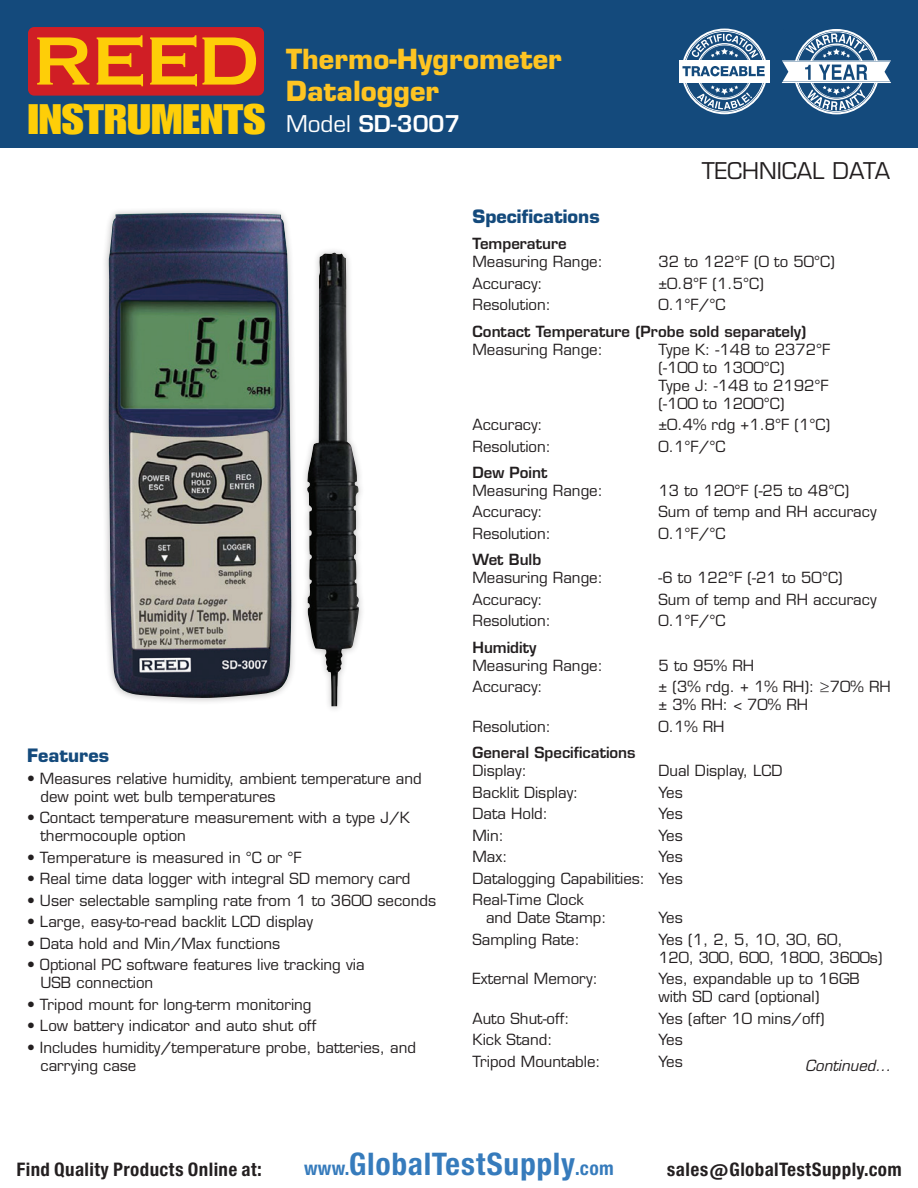
<style>
.page{position:relative;width:918px;height:1188px;background:#fff}
.page>*{position:absolute;margin:0;border:0;box-sizing:border-box;transform-origin:0 0}
.t1{font:41.7px "Impact LT Std";color:#fece08;scale:1.19 1}
.t2{font:29.7px "Europa Gro Nr 2 SBOP Bol Con";letter-spacing:.02em;color:#367bbc}
.t3{font:700 27px/32.4px "Eurostile LT Std";color:#fec422}
.t4{font:22.5px "Eurostile LT Std";color:#231f20}
.t5{font:600 22.5px "Eurostile LT Std";color:#fff}
.t6{font:700 18px "Eurostile LT Std";color:#144a7c}
.t7{font:17.85px "Europa Gro Nr 2 SBOP Bol Con";letter-spacing:.02em;color:#231f20}
.t8{font:15px/18px "Eurostile LT Std";color:#231f20}
.t9{font:600 15px "Eurostile LT Std";color:#231f20}
.t10{font:italic 15px "Eurostile LT Std";color:#231f20}
.s1{font-weight:400}
.s2{font-size:18.3px}
</style>
<div class="page">
<div style="left:0;top:0;width:918px;height:148px;background:#144a7c"></div>
<svg style="left:782px;top:29px;width:109px;height:85px"></svg>
<div style="left:28px;top:27px;width:236px;height:69px;background:#d01e25;border-radius:6px"></div>
<svg style="left:37px;top:37px;width:52px;height:48px"></svg>
<svg style="left:97px;top:35px;width:46px;height:51px"></svg>
<svg style="left:150px;top:35px;width:106px;height:51px"></svg>
<div style="left:102px;top:206px;width:264px;height:507px;background:#231f20;opacity:.3"></div>
<img style="left:108px;top:213px;width:251px;height:493px">
<svg style="left:683px;top:83px;width:83px;height:31px"></svg>
<div style="left:679px;top:62px;width:91px;height:19px;background:#fff"></div>
<hr style="left:679px;top:60px;width:91px;height:1px;background:#fff">
<hr style="left:679px;top:82px;width:91px;height:1px;background:#fff">
<svg style="left:682px;top:29px;width:84px;height:47px"></svg>
<h3 class="t3" style="left:286px;top:43px;width:277px">Thermo-Hygrometer<br>Datalogger</h3>
<h1 class="t1" style="left:28px;top:95px;width:201px">INSTRUMENTS</h1>
<h3 class="t5" style="left:286px;top:110px;width:176px"><span class="s1">Model</span> SD-3007</h3>
<h3 class="t4" style="left:702px;top:157px;width:190px">TECHNICAL DATA</h3>
<p class="t6" style="left:27px;top:744px;width:84px">Features</p>
<p class="t8" style="left:40px;top:769px;width:383px;text-indent:-14px">• Measures relative humidity, ambient temperature and dew point wet bulb temperatures</p>
<p class="t8" style="left:40px;top:809px;width:371px;text-indent:-14px">• Contact temperature measurement with a type J/K thermocouple option</p>
<p class="t8" style="left:27px;top:848px;width:276px">• Temperature is measured in °C or °F</p>
<p class="t8" style="left:27px;top:870px;width:385px">• Real time data logger with integral SD memory card</p>
<p class="t8" style="left:27px;top:891px;width:411px">• User selectable sampling rate from 1 to 3600 seconds</p>
<p class="t8" style="left:27px;top:913px;width:287px">• Large, easy-to-read backlit LCD display</p>
<p class="t8" style="left:27px;top:934px;width:255px">• Data hold and Min/Max functions</p>
<p class="t8" style="left:40px;top:956px;width:326px;text-indent:-14px">• Optional PC software features live tracking via<br>USB connection</p>
<p class="t8" style="left:27px;top:995px;width:286px">• Tripod mount for long-term monitoring</p>
<p class="t8" style="left:27px;top:1017px;width:291px">• Low battery indicator and auto shut off</p>
<p class="t8" style="left:40px;top:1038px;width:377px;text-indent:-14px">• Includes humidity/temperature probe, batteries, and carrying case</p>
<p class="t6" style="left:472px;top:205px;width:129px">Specifications</p>
<p class="t9" style="left:472px;top:234px;width:96px">Temperature</p>
<p class="t8" style="left:472px;top:253px;width:132px">Measuring Range:</p>
<p class="t8" style="left:658px;top:253px;width:178px">32 to 122°F (0 to 50°C)</p>
<p class="t8" style="left:472px;top:274px;width:72px">Accuracy:</p>
<p class="t8" style="left:658px;top:274px;width:107px">±0.8°F (1.5°C)</p>
<p class="t8" style="left:472px;top:296px;width:80px">Resolution:</p>
<p class="t8" style="left:658px;top:296px;width:68px">0.1°F/°C</p>
<p class="t9" style="left:472px;top:322px;width:335px">Contact Temperature (Probe sold separately)</p>
<p class="t8" style="left:472px;top:340px;width:132px">Measuring Range:</p>
<p class="t8" style="left:658px;top:340px;width:174px">Type K: -148 to 2372°F (-100 to 1300°C)<br>Type J: -148 to 2192°F (-100 to 1200°C)</p>
<p class="t8" style="left:472px;top:416px;width:72px">Accuracy:</p>
<p class="t8" style="left:658px;top:416px;width:173px">±0.4% rdg +1.8°F (1°C)</p>
<p class="t8" style="left:472px;top:437px;width:80px">Resolution:</p>
<p class="t8" style="left:658px;top:437px;width:68px">0.1°F/°C</p>
<p class="t9" style="left:472px;top:463px;width:76px">Dew Point</p>
<p class="t8" style="left:472px;top:482px;width:132px">Measuring Range:</p>
<p class="t8" style="left:658px;top:482px;width:192px">13 to 120°F (-25 to 48°C)</p>
<p class="t8" style="left:472px;top:503px;width:72px">Accuracy:</p>
<p class="t8" style="left:658px;top:503px;width:220px">Sum of temp and RH accuracy</p>
<p class="t8" style="left:472px;top:525px;width:80px">Resolution:</p>
<p class="t8" style="left:658px;top:525px;width:68px">0.1°F/°C</p>
<p class="t9" style="left:472px;top:550px;width:70px">Wet Bulb</p>
<p class="t8" style="left:472px;top:569px;width:132px">Measuring Range:</p>
<p class="t8" style="left:658px;top:569px;width:186px">-6 to 122°F (-21 to 50°C)</p>
<p class="t8" style="left:472px;top:591px;width:72px">Accuracy:</p>
<p class="t8" style="left:658px;top:591px;width:220px">Sum of temp and RH accuracy</p>
<p class="t8" style="left:472px;top:612px;width:80px">Resolution:</p>
<p class="t8" style="left:658px;top:612px;width:68px">0.1°F/°C</p>
<p class="t9" style="left:472px;top:638px;width:65px">Humidity</p>
<p class="t8" style="left:472px;top:656px;width:132px">Measuring Range:</p>
<p class="t8" style="left:658px;top:656px;width:97px">5 to 95% RH</p>
<p class="t8" style="left:472px;top:678px;width:72px">Accuracy:</p>
<p class="t8" style="left:658px;top:678px;width:234px">± (3% rdg. + 1% RH): ≥70% RH ± 3% RH: &lt; 70% RH</p>
<p class="t8" style="left:472px;top:717px;width:80px">Resolution:</p>
<p class="t8" style="left:658px;top:717px;width:68px">0.1% RH</p>
<p class="t9" style="left:472px;top:743px;width:165px">General Specifications</p>
<p class="t8" style="left:472px;top:762px;width:56px">Display:</p>
<p class="t8" style="left:658px;top:762px;width:126px">Dual Display, LCD</p>
<p class="t8" style="left:472px;top:783px;width:107px">Backlit Display:</p>
<p class="t8" style="left:658px;top:783px;width:26px">Yes</p>
<p class="t8" style="left:472px;top:805px;width:77px">Data Hold:</p>
<p class="t8" style="left:658px;top:805px;width:26px">Yes</p>
<p class="t8" style="left:472px;top:826px;width:33px">Min:</p>
<p class="t8" style="left:658px;top:826px;width:26px">Yes</p>
<p class="t8" style="left:472px;top:848px;width:37px">Max:</p>
<p class="t8" style="left:472px;top:846px;width:212px;line-height:21.5px;text-align:justify;text-indent:186px">Yes Datalogging Capabilities: Yes Real-Time Clock</p>
<p class="t8" style="left:486px;top:909px;width:122px">and Date Stamp:</p>
<p class="t8" style="left:658px;top:909px;width:26px">Yes</p>
<p class="t8" style="left:472px;top:930px;width:109px">Sampling Rate:</p>
<p class="t8" style="left:658px;top:930px;width:225px">Yes (1, 2, 5, 10, 30, 60,<br>120, 300, 600, 1800, 3600s)</p>
<p class="t8" style="left:472px;top:970px;width:127px">External Memory:</p>
<p class="t8" style="left:658px;top:970px;width:203px">Yes, expandable up to 16GB with SD card (optional)</p>
<p class="t8" style="left:472px;top:1009px;width:99px">Auto Shut-off:</p>
<p class="t8" style="left:658px;top:1009px;width:168px">Yes (after 10 mins/off)</p>
<p class="t8" style="left:472px;top:1031px;width:82px">Kick Stand:</p>
<p class="t8" style="left:658px;top:1031px;width:26px">Yes</p>
<p class="t8" style="left:472px;top:1052px;width:130px">Tripod Mountable:</p>
<p class="t8" style="left:658px;top:1052px;width:26px">Yes</p>
<p class="t10" style="left:805px;top:1057px;width:87px">Continued...</p>
<p class="t7" style="left:16px;top:1159px;width:247px">Find Quality Products Online at:</p>
<h2 class="t2" style="left:304px;top:1147px;width:311px"><span class="s2">www.</span>GlobalTestSupply<span class="s2">.com</span></h2>
<p class="t7" style="left:667px;top:1159px;width:236px">sales@GlobalTestSupply.com</p>
</div>
